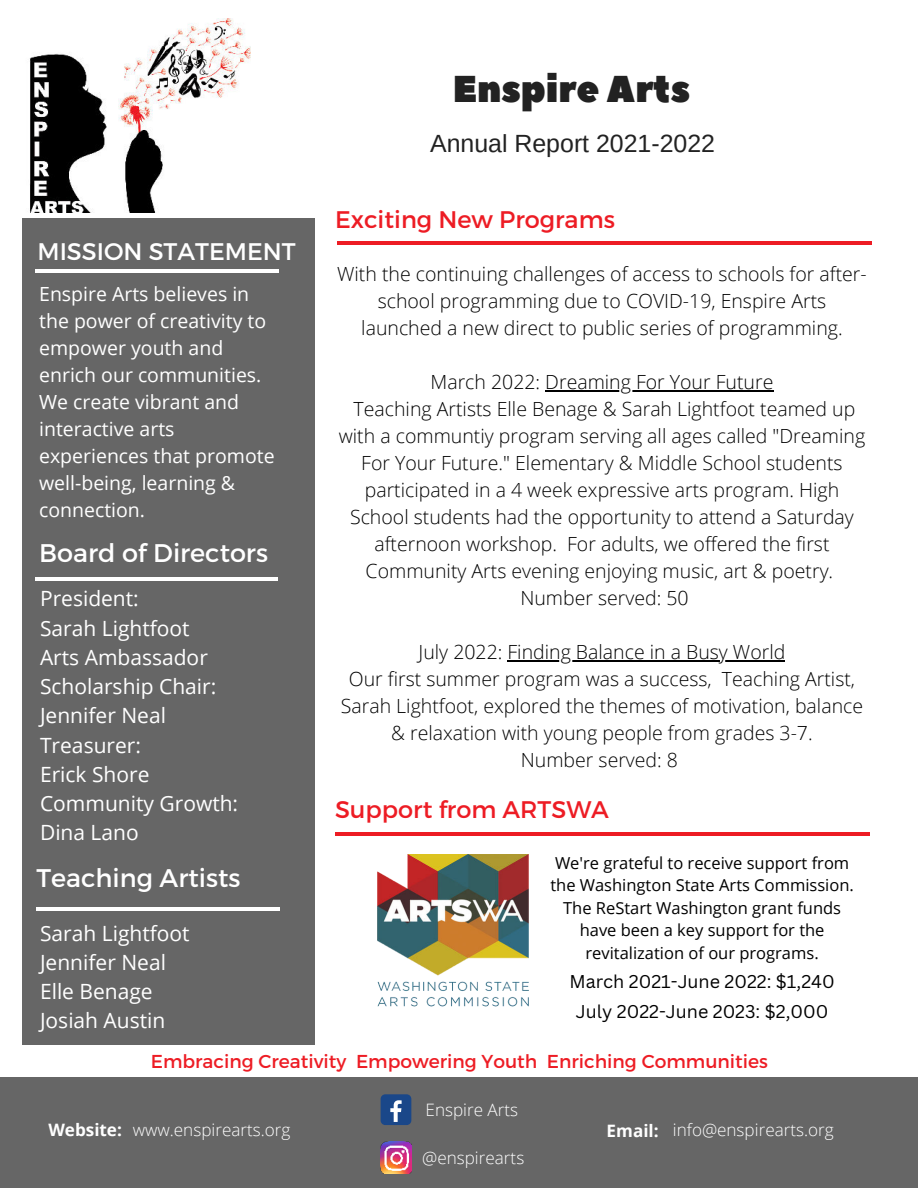
<style>
.page{position:relative;width:918px;height:1188px;background:#fff}
.page>*{position:absolute;margin:0;border:0;box-sizing:border-box;transform-origin:0 0}
.t1{font:37.35px "Peace Sans";color:#222}
.t2{font:25.5px "Montserrat";color:#fff}
.t3{font:24.9px "Arimo";color:#222}
.t4{font:24px "Montserrat";color:#ed1c24}
.t5{font:24px "Montserrat";color:#fff}
.t6{font:21px/29.2px "Open Sans";color:#fff}
.t7{font:300 19.5px/27px "Open Sans";color:#000;text-align:center}
.t8{font:19.5px/27px "Open Sans";color:#fff}
.t9{font:18.6px "Montserrat";color:#ed1c24}
.t10{font:18px/30.2px "Canva Sans";color:#000;text-align:center}
.t11{font:300 17.1px "Open Sans";color:#fff}
.t12{font:16.5px/22.5px "Open Sans";color:#000;text-align:center}
.s1{font-weight:700}
</style>
<div class="page">
<div style="left:22px;top:218px;width:293px;height:827px;background:#666"></div>
<div style="left:0;top:1077px;width:918px;height:111px;background:#666"></div>
<hr style="left:35px;top:269px;width:243px;height:3px;background:#fff">
<hr style="left:337px;top:241px;width:535px;height:4px;background:#ed1c24">
<img style="left:29px;top:18px;width:222px;height:195px">
<div style="left:381px;top:1094px;width:30px;height:31px;background:#1a4789;border-radius:5px"></div>
<svg style="left:390px;top:1100px;width:12px;height:22px"></svg>
<img style="left:380px;top:1142px;width:32px;height:31px">
<hr style="left:35px;top:577px;width:243px;height:3px;background:#fff">
<hr style="left:335px;top:832px;width:534px;height:3px;background:#ed1c24">
<hr style="left:36px;top:907px;width:243px;height:3px;background:#fff">
<img style="left:378px;top:854px;width:151px;height:153px">
<hr style="left:545px;top:390px;width:228px;height:1px;background:#000">
<hr style="left:508px;top:660px;width:277px;height:1px;background:#000">
<h1 class="t1" style="left:453px;top:64px;width:239px">Enspire Arts</h1>
<p class="t3" style="left:430px;top:127px;width:287px">Annual Report 2021-2022</p>
<p class="t5" style="left:37px;top:237px;width:260px">MISSION STATEMENT</p>
<p class="t8" style="left:39px;top:280px;width:237px">Enspire Arts believes in the power of creativity to empower youth and enrich our communities.<br>We create vibrant and interactive arts experiences that promote well-being, learning &amp; connection.</p>
<h2 class="t2" style="left:39px;top:537px;width:230px">Board of Directors</h2>
<p class="t6" style="left:40px;top:584px;width:200px">President:<br>Sarah Lightfoot<br>Arts Ambassador<br>Scholarship Chair:<br>Jennifer Neal<br>Treasurer:<br>Erick Shore<br>Community Growth:<br>Dina Lano</p>
<h2 class="t2" style="left:36px;top:862px;width:205px">Teaching Artists</h2>
<p class="t6" style="left:40px;top:918px;width:151px">Sarah Lightfoot<br>Jennifer Neal<br>Elle Benage<br>Josiah Austin</p>
<p class="t4" style="left:335px;top:205px;width:281px">Exciting New Programs</p>
<p class="t7" style="left:337px;top:260px;width:531px">With the continuing challenges of access to schools for after&shy;school programming due to COVID-19, Enspire Arts launched a new direct to public series of programming.</p>
<p class="t7" style="left:339px;top:368px;width:528px">March 2022: Dreaming For Your Future<br>Teaching Artists Elle Benage &amp; Sarah Lightfoot teamed up with a communtiy program serving all ages called "Dreaming For Your Future." Elementary &amp; Middle School students participated in a 4 week expressive arts program. High School students had the opportunity to attend a Saturday afternoon workshop. For adults, we offered the first Community Arts evening enjoying music, art &amp; poetry.<br>Number served: 50</p>
<p class="t7" style="left:341px;top:638px;width:524px">July 2022: Finding Balance in a Busy World<br>Our first summer program was a success, Teaching Artist, Sarah Lightfoot, explored the themes of motivation, balance &amp; relaxation with young people from grades 3-7.<br>Number served: 8</p>
<p class="t4" style="left:335px;top:795px;width:275px">Support from ARTSWA</p>
<p class="t12" style="left:550px;top:851px;width:305px">We're grateful to receive support from the Washington State Arts Commission.<br>The ReStart Washington grant funds have been a key support for the revitalization of our programs.</p>
<p class="t10" style="left:570px;top:966px;width:267px">March 2021-June 2022: $1,240<br>July 2022-June 2023: $2,000</p>
<p class="t9" style="left:151px;top:1050px;width:618px">Embracing Creativity Empowering Youth Enriching Communities</p>
<p class="t11" style="left:48px;top:1118px;width:244px"><span class="s1">Website:</span> www.enspirearts.org</p>
<p class="t11" style="left:426px;top:1098px;width:94px">Enspire Arts</p>
<p class="t11" style="left:422px;top:1146px;width:104px">@enspirearts</p>
<p class="t11" style="left:607px;top:1118px;width:229px"><span class="s1">Email:</span> info@enspirearts.org</p>
</div>
